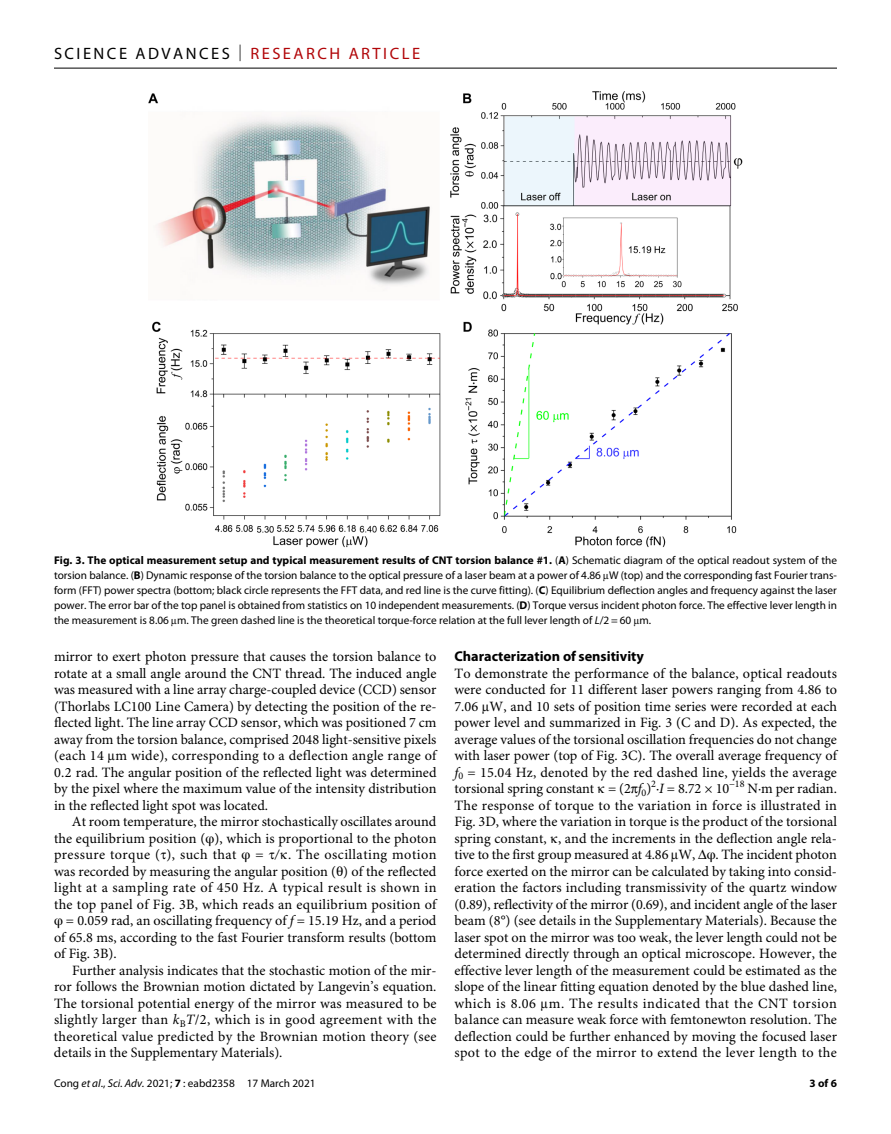
<style>
.page{position:relative;width:891px;height:1134px;background:#fff}
.page>*{position:absolute;margin:0;border:0;box-sizing:border-box;transform-origin:0 0}
.t1{font:16.5px "Myriad Pro";letter-spacing:.15em;color:#000}
.t2{font:14.25px/16.5px "Minion Pro";color:#000;text-align:justify}
.t3{font:700 14.25px "Myriad Pro";color:#000}
.t4{font:11.25px/15px "Myriad Pro";color:#000;text-align:justify}
.t5{font:700 11.25px "Myriad Pro";color:#000}
.s1{font-weight:300}
.s2{color:#b10508}
.s3{font-weight:700}
.s4{font-style:italic}
.s5{font-family:"STIX General"}
</style>
<div class="page">
<hr style="left:54px;top:68px;width:783px;height:1px;background:#000">
<img style="left:148px;top:91px;width:595px;height:457px">
<p class="t1" style="left:54px;top:40px;width:368px">SCIENCE ADVANCES <span class="s1">|</span> <span class="s2">RESEARCH ARTICLE</span></p>
<p class="t4" style="left:54px;top:553px;width:785px"><span class="s3">Fig. 3. The optical measurement setup and typical measurement results of CNT torsion balance #1.</span> (<span class="s3">A</span>) Schematic diagram of the optical readout system of the torsion balance. (<span class="s3">B</span>) Dynamic response of the torsion balance to the optical pressure of a laser beam at a power of 4.86 W (top) and the corresponding fast Fourier trans&shy;form (FFT) power spectra (bottom; black circle represents the FFT data, and red line is the curve fitting). (<span class="s3">C</span>) Equilibrium deflection angles and frequency against the laser power. The error bar of the top panel is obtained from statistics on 10 independent measurements. (<span class="s3">D</span>) Torque versus incident photon force. The effective lever length in the measurement is 8.06 m. The green dashed line is the theoretical torque-force relation at the full lever length of <span class="s4">L</span>/2 = 60 m.</p>
<p class="t2" style="left:54px;top:650px;width:384px">mirror to exert photon pressure that causes the torsion balance to rotate at a small angle around the CNT thread. The induced angle was measured with a line array charge-coupled device (CCD) sensor (Thorlabs LC100 Line Camera) by detecting the position of the re&shy;flected light. The line array CCD sensor, which was positioned 7 cm away from the torsion balance, comprised 2048 light-sensitive pixels (each 14 m wide), corresponding to a deflection angle range of 0.2 rad. The angular position of the reflected light was determined by the pixel where the maximum value of the intensity distribution in the reflected light spot was located.</p>
<p class="t2" style="left:54px;top:815px;width:384px;text-indent:18px">At room temperature, the mirror stochastically oscillates around the equilibrium position (<span class="s5">φ</span>), which is proportional to the photon pressure torque (▼), such that <span class="s5">φ</span> <span class="s4">=</span> ▼<span class="s4">/</span> . The oscillating motion was recorded by measuring the angular position (❑) of the reflected light at a sampling rate of 450 Hz. A typical result is shown in the top panel of Fig. 3B, which reads an equilibrium position of <span class="s5">φ</span> = 0.059 rad, an oscillating frequency of <span class="s4">f</span> = 15.19 Hz, and a period of 65.8 ms, according to the fast Fourier transform results (bottom of Fig. 3B).</p>
<p class="t2" style="left:54px;top:964px;width:384px;text-indent:18px">Further analysis indicates that the stochastic motion of the mir&shy;ror follows the Brownian motion dictated by Langevin’s equation.<br>The torsional potential energy of the mirror was measured to be slightly larger than <span class="s4">k</span><sub>B</sub><span class="s4">T</span>/2, which is in good agreement with the theoretical value predicted by the Brownian motion theory (see details in the Supplementary Materials).</p>
<p class="t4" style="left:54px;top:1076px;width:263px">Cong <span class="s4">et al</span>., <span class="s4">Sci. Adv.</span> 2021; <span class="s3">7</span> : eabd2358 17 March 2021</p>
<p class="t3" style="left:454px;top:645px;width:191px">Characterization of sensitivity</p>
<p class="t2" style="left:454px;top:667px;width:384px">To demonstrate the performance of the balance, optical readouts were conducted for 11 different laser powers ranging from 4.86 to 7.06 W, and 10 sets of position time series were recorded at each power level and summarized in Fig. 3 (C and D). As expected, the average values of the torsional oscillation frequencies do not change with laser power (top of Fig. 3C). The overall average frequency of <span class="s4">f</span><sub>0</sub> = 15.04 Hz, denoted by the red dashed line, yields the average torsional spring constant = (2 <span class="s4">f</span><sub>0</sub>)<sup>2</sup>·<span class="s4">I</span> = 8.72 × 10<sup>−18</sup> N·m per radian.<br>The response of torque to the variation in force is illustrated in Fig. 3D, where the variation in torque is the product of the torsional spring constant, , and the increments in the deflection angle rela&shy;tive to the first group measured at 4.86 W, <span class="s5">φ</span>. The incident photon force exerted on the mirror can be calculated by taking into consid&shy;eration the factors including transmissivity of the quartz window (0.89), reflectivity of the mirror (0.69), and incident angle of the laser beam (8°) (see details in the Supplementary Materials). Because the laser spot on the mirror was too weak, the lever length could not be determined directly through an optical microscope. However, the effective lever length of the measurement could be estimated as the slope of the linear fitting equation denoted by the blue dashed line, which is 8.06 m. The results indicated that the CNT torsion balance can measure weak force with femtonewton resolution. The deflection could be further enhanced by moving the focused laser spot to the edge of the mirror to extend the lever length to the</p>
<p class="t5" style="left:810px;top:1074px;width:29px">3 of 6</p>
</div>
